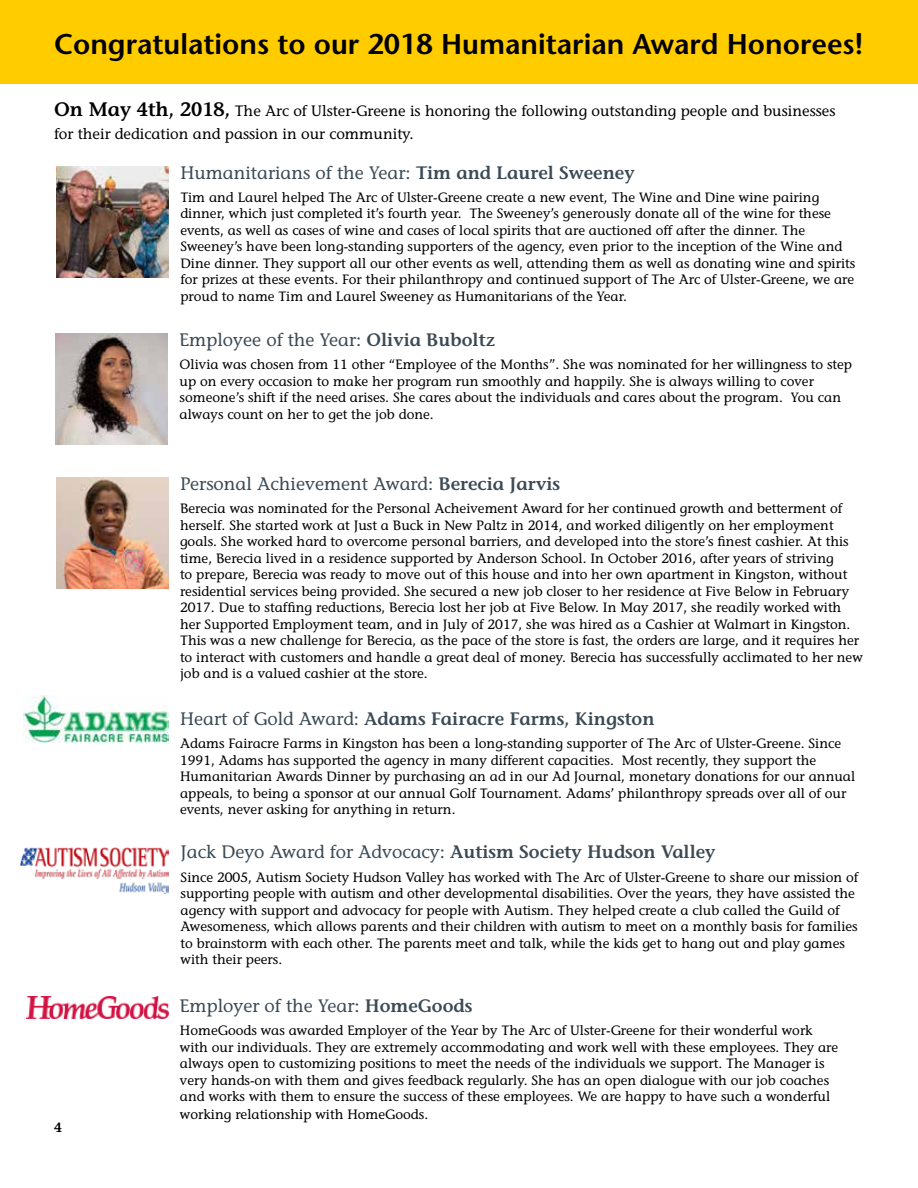
<style>
.page{position:relative;width:918px;height:1188px;background:#fff}
.page>*{position:absolute;margin:0;border:0;box-sizing:border-box;transform-origin:0 0}
.t1{font:600 28.5px "Stone Sans Std";color:#000}
.t2{font:500 18px "Stone Informal Std";color:#3b4a55}
.t3{font:600 18px "Stone Informal Std";color:#3b4a55}
.t4{font:500 15px/22.5px "Stone Informal Std";color:#000}
.t5{font:500 13.5px/16.5px "Stone Informal Std";color:#000}
.t6{font:600 13.5px "Stone Informal Std";color:#000}
.s1{font-weight:600;font-size:19.5px}
.s2{font-weight:600}
.s3{font-weight:500}
</style>
<div class="page">
<div style="left:0;top:0;width:918px;height:83px;background:#fc0"></div>
<img style="left:24px;top:696px;width:144px;height:47px">
<img style="left:27px;top:996px;width:141px;height:22px">
<img style="left:20px;top:847px;width:148px;height:47px">
<img style="left:56px;top:333px;width:111px;height:111px">
<img style="left:57px;top:477px;width:111px;height:111px">
<img style="left:57px;top:167px;width:111px;height:110px">
<h1 class="t1" style="left:54px;top:27px;width:811px">Congratulations to our 2018 Humanitarian Award Honorees!</h1>
<p class="t4" style="left:54px;top:100px;width:783px"><span class="s1">On May 4th, 2018,</span> The Arc of Ulster-Greene is honoring the following outstanding people and businesses for their dedication and passion in our community.</p>
<h2 class="t2" style="left:180px;top:162px;width:456px">Humanitarians of the Year: <span class="s2">Tim and Laurel Sweeney</span></h2>
<p class="t5" style="left:180px;top:189px;width:676px">Tim and Laurel helped The Arc of Ulster-Greene create a new event, The Wine and Dine wine pairing dinner, which just completed it’s fourth year. The Sweeney’s generously donate all of the wine for these events, as well as cases of wine and cases of local spirits that are auctioned off after the dinner. The Sweeney’s have been long-standing supporters of the agency, even prior to the inception of the Wine and Dine dinner. They support all our other events as well, attending them as well as donating wine and spirits for prizes at these events. For their philanthropy and continued support of The Arc of Ulster-Greene, we are proud to name Tim and Laurel Sweeney as Humanitarians of the Year.</p>
<p class="t6" style="left:54px;top:1119px;width:9px">4</p>
<h2 class="t2" style="left:180px;top:329px;width:317px">Employee of the Year: <span class="s2">Olivia Buboltz</span></h2>
<p class="t5" style="left:180px;top:356px;width:674px">Olivia was chosen from 11 other “Employee of the Months”. She was nominated for her willingness to step up on every occasion to make her program run smoothly and happily. She is always willing to cover someone’s shift if the need arises. She cares about the individuals and cares about the program. You can always count on her to get the job done.</p>
<h2 class="t2" style="left:180px;top:473px;width:382px">Personal Achievement Award: <span class="s2">Berecia Jarvis</span></h2>
<p class="t5" style="left:180px;top:501px;width:684px">Berecia was nominated for the Personal Acheivement Award for her continued growth and betterment of herself. She started work at Just a Buck in New Paltz in 2014, and worked diligently on her employment goals. She worked hard to overcome personal barriers, and developed into the store’s finest cashier. At this time, Berecia lived in a residence supported by Anderson School. In October 2016, after years of striving<br>to prepare, Berecia was ready to move out of this house and into her own apartment in Kingston, without residential services being provided. She secured a new job closer to her residence at Five Below in February 2017. Due to staffing reductions, Berecia lost her job at Five Below. In May 2017, she readily worked with her Supported Employment team, and in July of 2017, she was hired as a Cashier at Walmart in Kingston.<br>This was a new challenge for Berecia, as the pace of the store is fast, the orders are large, and it requires her to interact with customers and handle a great deal of money. Berecia has successfully acclimated to her new job and is a valued cashier at the store.</p>
<h2 class="t3" style="left:180px;top:708px;width:476px"><span class="s3">Heart of Gold Award:</span> Adams Fairacre Farms, Kingston</h2>
<p class="t5" style="left:180px;top:735px;width:677px">Adams Fairacre Farms in Kingston has been a long-standing supporter of The Arc of Ulster-Greene. Since 1991, Adams has supported the agency in many different capacities. Most recently, they support the Humanitarian Awards Dinner by purchasing an ad in our Ad Journal, monetary donations for our annual appeals, to being a sponsor at our annual Golf Tournament. Adams’ philanthropy spreads over all of our events, never asking for anything in return.</p>
<h2 class="t2" style="left:181px;top:841px;width:537px">Jack Deyo Award for Advocacy: <span class="s2">Autism Society Hudson Valley</span></h2>
<p class="t5" style="left:181px;top:869px;width:679px">Since 2005, Autism Society Hudson Valley has worked with The Arc of Ulster-Greene to share our mission of supporting people with autism and other developmental disabilities. Over the years, they have assisted the agency with support and advocacy for people with Autism. They helped create a club called the Guild of Awesomeness, which allows parents and their children with autism to meet on a monthly basis for families to brainstorm with each other. The parents meet and talk, while the kids get to hang out and play games with their peers.</p>
<h2 class="t2" style="left:180px;top:995px;width:294px">Employer of the Year: <span class="s2">HomeGoods</span></h2>
<p class="t5" style="left:180px;top:1022px;width:660px">HomeGoods was awarded Employer of the Year by The Arc of Ulster-Greene for their wonderful work with our individuals. They are extremely accommodating and work well with these employees. They are always open to customizing positions to meet the needs of the individuals we support. The Manager is very hands-on with them and gives feedback regularly. She has an open dialogue with our job coaches and works with them to ensure the success of these employees. We are happy to have such a wonderful working relationship with HomeGoods.</p>
</div>
